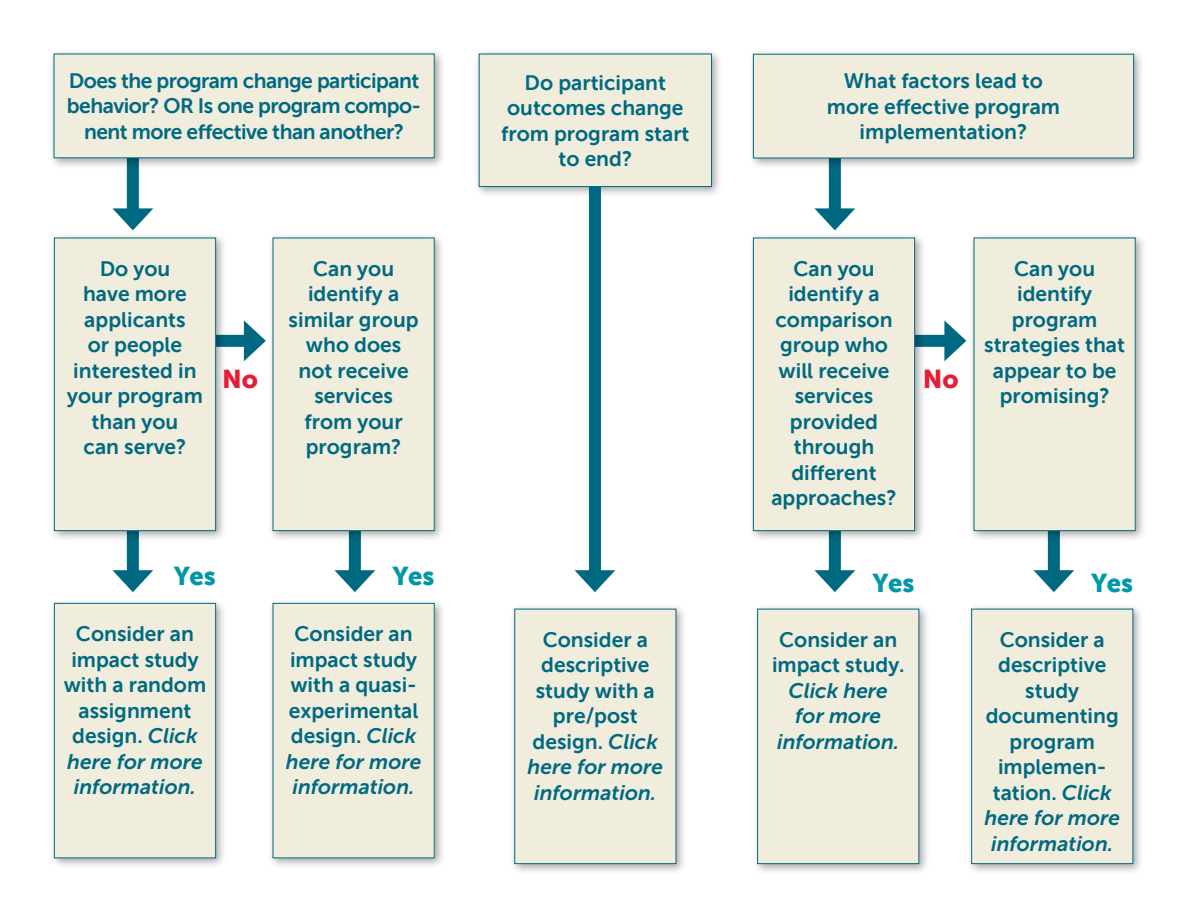
<style>
.page{position:relative;width:1188px;height:918px;background:#fff}
.page>*{position:absolute;margin:0;border:0;box-sizing:border-box;transform-origin:0 0}
.t1{font:25.5px "Museo Sans 900";letter-spacing:-.015em;color:#0098a7}
.t2{font:25.5px "Museo Sans 900";color:#e61d36}
.t3{font:21px/25.5px "Museo Sans 700";color:#006982;text-align:center}
.t4{font:21px/25.5px "Museo Sans 700";letter-spacing:-.025em;color:#006982;text-align:center}
.t5{font:italic 21px/25.5px "Museo Sans 700";color:#006982;text-align:center}
.s1{font-style:italic}
.s2{font-style:normal}
</style>
<div class="page">
<div style="left:859px;top:335px;width:94px;height:12px;background:#006982"></div>
<svg style="left:944px;top:320px;width:22px;height:41px"></svg>
<div style="left:159px;top:335px;width:94px;height:12px;background:#006982"></div>
<svg style="left:244px;top:320px;width:22px;height:41px"></svg>
<div style="left:127px;top:148px;width:12px;height:69px;background:#006982"></div>
<svg style="left:112px;top:208px;width:41px;height:22px"></svg>
<div style="left:829px;top:148px;width:12px;height:69px;background:#006982"></div>
<svg style="left:814px;top:208px;width:41px;height:22px"></svg>
<div style="left:1048px;top:456px;width:12px;height:123px;background:#006982"></div>
<svg style="left:1033px;top:570px;width:41px;height:22px"></svg>
<div style="left:829px;top:456px;width:12px;height:123px;background:#006982"></div>
<svg style="left:814px;top:570px;width:41px;height:22px"></svg>
<div style="left:349px;top:456px;width:12px;height:123px;background:#006982"></div>
<svg style="left:334px;top:570px;width:41px;height:22px"></svg>
<div style="left:48px;top:48px;width:398px;height:121px;background:#000;opacity:.35"></div>
<div style="left:54px;top:54px;width:380px;height:104px;background:#f0eddc"></div>
<div style="left:474px;top:48px;width:249px;height:150px;background:#000;opacity:.35"></div>
<div style="left:479px;top:54px;width:233px;height:133px;background:#f0eddc"></div>
<div style="left:479px;top:54px;width:233px;height:133px;border:1px solid #006982"></div>
<div style="left:748px;top:49px;width:397px;height:121px;background:#000;opacity:.35"></div>
<div style="left:753px;top:54px;width:381px;height:104px;background:#f0eddc"></div>
<div style="left:748px;top:232px;width:178px;height:310px;background:#000;opacity:.35"></div>
<div style="left:753px;top:238px;width:162px;height:293px;background:#f0eddc"></div>
<div style="left:753px;top:238px;width:162px;height:293px;border:1px solid #006982"></div>
<div style="left:49px;top:598px;width:178px;height:271px;background:#000;opacity:.35"></div>
<div style="left:54px;top:603px;width:162px;height:255px;background:#f0eddc"></div>
<div style="left:54px;top:603px;width:162px;height:255px;border:1px solid #006982"></div>
<div style="left:127px;top:456px;width:12px;height:123px;background:#006982"></div>
<svg style="left:112px;top:570px;width:41px;height:22px"></svg>
<div style="left:589px;top:187px;width:12px;height:392px;background:#006982"></div>
<svg style="left:575px;top:570px;width:40px;height:22px"></svg>
<div style="left:968px;top:232px;width:179px;height:310px;background:#000;opacity:.35"></div>
<div style="left:974px;top:238px;width:161px;height:293px;background:#f0eddc"></div>
<div style="left:974px;top:238px;width:162px;height:293px;border:1px solid #006982"></div>
<div style="left:49px;top:232px;width:178px;height:310px;background:#000;opacity:.35"></div>
<div style="left:54px;top:238px;width:162px;height:293px;background:#f0eddc"></div>
<div style="left:54px;top:238px;width:162px;height:293px;border:1px solid #006982"></div>
<div style="left:267px;top:232px;width:179px;height:310px;background:#000;opacity:.35"></div>
<div style="left:273px;top:238px;width:161px;height:293px;background:#f0eddc"></div>
<div style="left:273px;top:238px;width:162px;height:293px;border:1px solid #006982"></div>
<div style="left:267px;top:598px;width:179px;height:271px;background:#000;opacity:.35"></div>
<div style="left:273px;top:603px;width:161px;height:255px;background:#f0eddc"></div>
<div style="left:273px;top:603px;width:162px;height:255px;border:1px solid #006982"></div>
<div style="left:509px;top:603px;width:178px;height:272px;background:#000;opacity:.35"></div>
<div style="left:515px;top:609px;width:161px;height:255px;background:#f0eddc"></div>
<div style="left:514px;top:609px;width:162px;height:255px;border:1px solid #006982"></div>
<div style="left:752px;top:603px;width:178px;height:272px;background:#000;opacity:.35"></div>
<div style="left:758px;top:609px;width:161px;height:255px;background:#f0eddc"></div>
<div style="left:757px;top:609px;width:162px;height:255px;border:1px solid #006982"></div>
<div style="left:966px;top:603px;width:178px;height:272px;background:#000;opacity:.35"></div>
<div style="left:972px;top:609px;width:161px;height:255px;background:#f0eddc"></div>
<div style="left:971px;top:609px;width:162px;height:255px;border:1px solid #006982"></div>
<p class="t4" style="left:67px;top:68px;width:356px">Does the program change participant behavior? OR Is one program compo&shy;nent more effective than another?</p>
<p class="t3" style="left:501px;top:70px;width:190px">Do participant outcomes change from program start to end?</p>
<p class="t3" style="left:827px;top:68px;width:235px">What factors lead to more effective program implementation?</p>
<p class="t3" style="left:67px;top:256px;width:137px">Do you<br>have more applicants<br>or people interested in your program than you<br>can serve?</p>
<p class="t3" style="left:289px;top:256px;width:132px">Can you identify a similar group who does not receive services from your program?</p>
<p class="t2" style="left:222px;top:365px;width:37px">No</p>
<p class="t1" style="left:174px;top:562px;width:43px">Yes</p>
<p class="t1" style="left:393px;top:562px;width:43px">Yes</p>
<p class="t3" style="left:771px;top:256px;width:127px">Can you identify a comparison group who will receive services provided through different approaches?</p>
<p class="t2" style="left:923px;top:365px;width:37px">No</p>
<p class="t3" style="left:984px;top:256px;width:142px">Can you identify program strategies that appear to be promising?</p>
<p class="t1" style="left:873px;top:569px;width:43px">Yes</p>
<p class="t1" style="left:1091px;top:569px;width:43px">Yes</p>
<p class="t3" style="left:64px;top:621px;width:144px">Consider an impact study with a random assignment design. <span class="s1">Click here for more information.</span></p>
<p class="t3" style="left:286px;top:621px;width:137px">Consider an impact study with a quasi&shy;experimental design. <span class="s1">Click here for more information.</span></p>
<p class="t3" style="left:528px;top:627px;width:137px">Consider a descriptive study with a pre/post design. <span class="s1">Click here for more information.</span></p>
<p class="t5" style="left:772px;top:627px;width:134px"><span class="s2">Consider an impact study.<br></span>Click here for more information.</p>
<p class="t3" style="left:985px;top:627px;width:137px">Consider a descriptive study documenting program implemen&shy;tation. <span class="s1">Click here for more information.</span></p>
</div>
